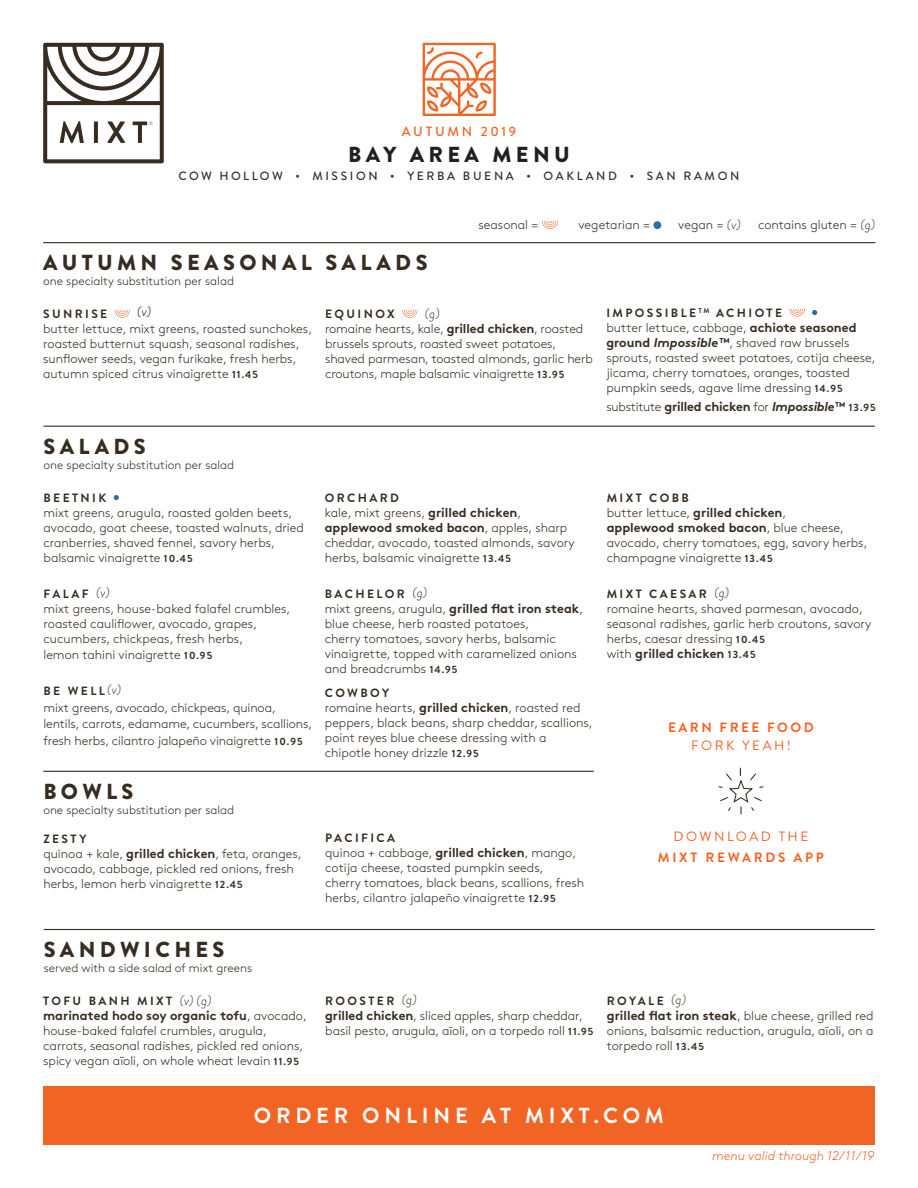
<style>
.page{position:relative;width:918px;height:1188px;background:#fff}
.page>*{position:absolute;margin:0;border:0;box-sizing:border-box;transform-origin:0 0}
.t1{font:900 21.75px "Brandon Grotesque";letter-spacing:.2em;color:#362c21}
.t2{font:700 21.75px "Brandon Grotesque";letter-spacing:.22em;color:#fff}
.t3{font:900 21.75px "Brandon Grotesque";letter-spacing:.2em;color:#231f20}
.H3_-_Salad_Names{font:700 13.5px/18px "Brandon Grotesque";letter-spacing:.19em;color:#f26423;text-align:center}
.t4{font:13.5px "Brandon Grotesque";letter-spacing:.18em;color:#f26423}
.Copy{font:500 13.5px "Brandon Grotesque";letter-spacing:.2em;color:#f26423}
.t5{font:italic 300 13.5px "Brandon Grotesque";color:#362c21}
.t6{font:italic 300 13.5px "Brandon Grotesque";color:#000001}
.Copy-2{font:300 12.75px/15px "Brown Std";color:#362c21}
.Copy-3{font:300 12.75px/15px "Brown Std";color:#372c21}
.Copy-4{font:700 12.75px "Brown Std";letter-spacing:-.015em;color:#362c21}
.Copy-5{font:italic 300 12.75px "Brown Std";color:#f26423}
.Sub-head{font:300 12px "Brown Std";color:#362c21}
.H2_-_Item_name{font:700 12px "Brandon Grotesque";letter-spacing:.2em;color:#362c21}
.Copy-6{font:700 12px "Brandon Grotesque";letter-spacing:.2em;color:#362c21}
.t7{font:500 12px "Brandon Grotesque";letter-spacing:.22em;color:#362c21}
.s1{font-family:"Brandon Grotesque";font-style:italic;font-size:13.5px}
.s2{font-weight:700}
.s3{font-family:"Brandon Grotesque";font-weight:700;font-size:10.5px}
.s4{font-weight:300;font-style:italic;font-size:13.5px}
.s5{font-weight:700;font-style:italic}
.s6{font-weight:300}
.s7{font-style:italic}
.s8{font-family:"Brandon Grotesque";font-size:10.5px}
.s9{font-weight:400}
</style>
<div class="page">
<svg style="left:43px;top:43px;width:121px;height:120px"></svg>
<svg style="left:423px;top:43px;width:73px;height:73px"></svg>
<div style="left:43px;top:1086px;width:832px;height:58px;background:#f26423"></div>
<hr style="left:43px;top:426px;width:832px;height:1px;background:#362c21">
<hr style="left:43px;top:771px;width:551px;height:1px;background:#362c21">
<hr style="left:44px;top:929px;width:831px;height:1px;background:#362c21">
<hr style="left:43px;top:242px;width:832px;height:1px;background:#362c21">
<svg style="left:402px;top:310px;width:15px;height:8px"></svg>
<svg style="left:542px;top:221px;width:16px;height:8px"></svg>
<div style="left:653px;top:221px;width:8px;height:8px;background:#2e67b2;border-radius:50%"></div>
<svg style="left:115px;top:310px;width:15px;height:8px"></svg>
<svg style="left:790px;top:309px;width:15px;height:8px"></svg>
<svg style="left:812px;top:310px;width:5px;height:5px"></svg>
<svg style="left:114px;top:495px;width:5px;height:5px"></svg>
<svg style="left:718px;top:768px;width:46px;height:47px"></svg>
<p class="Copy" style="left:402px;top:122px;width:116px">AUTUMN 2019</p>
<p class="t3" style="left:348px;top:140px;width:223px">BAY AREA MENU</p>
<h2 class="t7" style="left:178px;top:168px;width:562px">COW HOLLOW • MISSION • YERBA BUENA • OAKLAND • SAN RAMON</h2>
<p class="Copy-2" style="left:478px;top:217px;width:61px">seasonal =</p>
<p class="Copy-2" style="left:578px;top:217px;width:73px">vegetarian =</p>
<p class="Copy-2" style="left:678px;top:217px;width:64px">vegan = <span class="s1">(v)</span></p>
<p class="Copy-2" style="left:758px;top:217px;width:119px">contains gluten = <span class="s1">(g)</span></p>
<h1 class="t1" style="left:43px;top:247px;width:386px">AUTUMN SEASONAL SALADS</h1>
<p class="Sub-head" style="left:43px;top:274px;width:192px">one specialty substitution per salad</p>
<h2 class="H2_-_Item_name" style="left:325px;top:305px;width:71px">EQUINOX</h2>
<h2 class="t5" style="left:425px;top:304px;width:16px">(g)</h2>
<p class="Copy-2" style="left:325px;top:321px;width:269px">romaine hearts, kale, <span class="s2">grilled chicken</span>, roasted brussels sprouts, roasted sweet potatoes, shaved parmesan, toasted almonds, garlic herb croutons, maple balsamic vinaigrette <span class="s3">13.95</span></p>
<h2 class="H2_-_Item_name" style="left:43px;top:305px;width:66px">SUNRISE</h2>
<h2 class="t6" style="left:137px;top:302px;width:15px">(v)</h2>
<p class="Copy-2" style="left:43px;top:321px;width:271px">butter lettuce, mixt greens, roasted sunchokes, roasted butternut squash, seasonal radishes, sunflower seeds, vegan furikake, fresh herbs, autumn spiced citrus vinaigrette <span class="s3">11.45</span></p>
<h1 class="t1" style="left:43px;top:431px;width:104px">SALADS</h1>
<p class="Sub-head" style="left:43px;top:458px;width:192px">one specialty substitution per salad</p>
<h2 class="H2_-_Item_name" style="left:43px;top:489px;width:64px">BEETNIK</h2>
<p class="Copy-2" style="left:43px;top:505px;width:262px">mixt greens, arugula, roasted golden beets, avocado, goat cheese, toasted walnuts, dried cranberries, shaved fennel, savory herbs, balsamic vinaigrette <span class="s3">10.45</span></p>
<p class="Copy-6" style="left:43px;top:585px;width:68px">FALAF <span class="s4">(v)</span></p>
<p class="Copy-3" style="left:43px;top:601px;width:248px">mixt greens, house-baked falafel crumbles, roasted cauliflower, avocado, grapes, cucumbers, chickpeas, fresh herbs,</p>
<p class="Copy-3" style="left:43px;top:647px;width:170px">lemon tahini vinaigrette <span class="s3">10.95</span></p>
<p class="Copy-6" style="left:43px;top:683px;width:79px">BE WELL<span class="s4">(v)</span></p>
<p class="Copy-2" style="left:43px;top:699px;width:270px;line-height:16.5px">mixt greens, avocado, chickpeas, quinoa, lentils, carrots, edamame, cucumbers, scallions, fresh herbs, cilantro jalapeño vinaigrette <span class="s3">10.95</span></p>
<h1 class="t1" style="left:43px;top:776px;width:92px">BOWLS</h1>
<p class="Sub-head" style="left:43px;top:803px;width:192px">one specialty substitution per salad</p>
<h2 class="H2_-_Item_name" style="left:43px;top:830px;width:45px">ZESTY</h2>
<p class="Copy-2" style="left:43px;top:846px;width:260px">quinoa + kale, <span class="s2">grilled chicken</span>, feta, oranges, avocado, cabbage, pickled red onions, fresh herbs, lemon herb vinaigrette <span class="s3">12.45</span></p>
<h2 class="H2_-_Item_name" style="left:325px;top:489px;width:76px">ORCHARD</h2>
<p class="Copy-2" style="left:325px;top:505px;width:252px">kale, mixt greens, <span class="s2">grilled chicken</span>, <span class="s2">applewood smoked bacon</span>, apples, sharp cheddar, avocado, toasted almonds, savory herbs, balsamic vinaigrette <span class="s3">13.45</span></p>
<p class="Copy-6" style="left:325px;top:585px;width:104px">BACHELOR <span class="s4">(g)</span></p>
<p class="Copy-2" style="left:325px;top:601px;width:260px">mixt greens, arugula, <span class="s2">grilled flat iron steak</span>, blue cheese, herb roasted potatoes,<br>cherry tomatoes, savory herbs, balsamic vinaigrette, topped with caramelized onions and breadcrumbs <span class="s3">14.95</span></p>
<p class="Copy-6" style="left:325px;top:685px;width:66px">COWBOY</p>
<p class="Copy-2" style="left:325px;top:701px;width:269px">romaine hearts, <span class="s2">grilled chicken</span>, roasted red peppers, black beans, sharp cheddar, scallions, point reyes blue cheese dressing with a chipotle honey drizzle <span class="s3">12.95</span></p>
<h2 class="H2_-_Item_name" style="left:325px;top:830px;width:71px">PACIFICA</h2>
<p class="Copy-2" style="left:325px;top:845px;width:261px">quinoa + cabbage, <span class="s2">grilled chicken</span>, mango, cotija cheese, toasted pumpkin seeds,<br>cherry tomatoes, black beans, scallions, fresh herbs, cilantro jalapeño vinaigrette <span class="s3">12.95</span></p>
<h2 class="H2_-_Item_name" style="left:606px;top:304px;width:177px">IMPOSSIBLE <sup>TM</sup> ACHIOTE</h2>
<h2 class="Copy-2" style="left:606px;top:320px;width:271px">butter lettuce, cabbage, <span class="s2">achiote seasoned ground</span> <span class="s5">Impossible™</span>, shaved raw brussels sprouts, roasted sweet potatoes, cotija cheese, jicama, cherry tomatoes, oranges, toasted pumpkin seeds, agave lime dressing <span class="s3">14.95</span></h2>
<p class="Copy-4" style="left:606px;top:399px;width:271px"><span class="s6">substitute</span> grilled chicken <span class="s6">for</span> <span class="s7">Impossible</span>™ <span class="s8">13.95</span></p>
<p class="Copy-6" style="left:607px;top:489px;width:84px">MIXT COBB</p>
<p class="Copy-2" style="left:607px;top:505px;width:262px">butter lettuce, <span class="s2">grilled chicken</span>,<br><span class="s2">applewood smoked bacon</span>, blue cheese, avocado, cherry tomatoes, egg, savory herbs, champagne vinaigrette <span class="s3">13.45</span></p>
<p class="Copy-6" style="left:607px;top:585px;width:124px">MIXT CAESAR <span class="s4">(g)</span></p>
<p class="Copy-2" style="left:607px;top:601px;width:266px">romaine hearts, shaved parmesan, avocado, seasonal radishes, garlic herb croutons, savory herbs, caesar dressing <span class="s3">10.45</span></p>
<p class="Copy-4" style="left:607px;top:645px;width:150px"><span class="s6">with</span> grilled chicken <span class="s8">13.45</span></p>
<p class="H3_-_Salad_Names" style="left:668px;top:719px;width:147px">EARN FREE FOOD<br><span class="s9">FORK YEAH!</span></p>
<p class="t4" style="left:674px;top:827px;width:136px">DOWNLOAD THE</p>
<p class="H3_-_Salad_Names" style="left:658px;top:848px;width:168px">MIXT REWARDS APP</p>
<h1 class="t1" style="left:44px;top:934px;width:182px">SANDWICHES</h1>
<p class="Sub-head" style="left:44px;top:961px;width:210px">served with a side salad of mixt greens</p>
<p class="H2_-_Item_name" style="left:43px;top:993px;width:170px">TOFU BANH MIXT <span class="s4">(v) (g)</span></p>
<p class="Copy-2" style="left:43px;top:1008px;width:265px"><span class="s2">marinated hodo soy organic tofu</span>, avocado, house-baked falafel crumbles, arugula, carrots, seasonal radishes, pickled red onions, spicy vegan aïoli, on whole wheat levain <span class="s3">11.95</span></p>
<h2 class="H2_-_Item_name" style="left:325px;top:993px;width:93px">ROOSTER <span class="s4">(g)</span></h2>
<p class="Copy-2" style="left:325px;top:1008px;width:270px"><span class="s2">grilled chicken</span>, sliced apples, sharp cheddar, basil pesto, arugula, aïoli, on a torpedo roll <span class="s3">11.95</span></p>
<p class="H2_-_Item_name" style="left:607px;top:993px;width:81px">ROYALE <span class="s4">(g)</span></p>
<p class="Copy-2" style="left:607px;top:1008px;width:268px;text-align:justify"><span class="s2">grilled flat iron steak</span>, blue cheese, grilled red onions, balsamic reduction, arugula, aïoli, on a torpedo roll <span class="s3">13.45</span></p>
<p class="t2" style="left:254px;top:1100px;width:411px">ORDER ONLINE AT MIXT.COM</p>
<p class="Copy-5" style="left:712px;top:1149px;width:164px">menu valid through 12/11/19</p>
</div>
